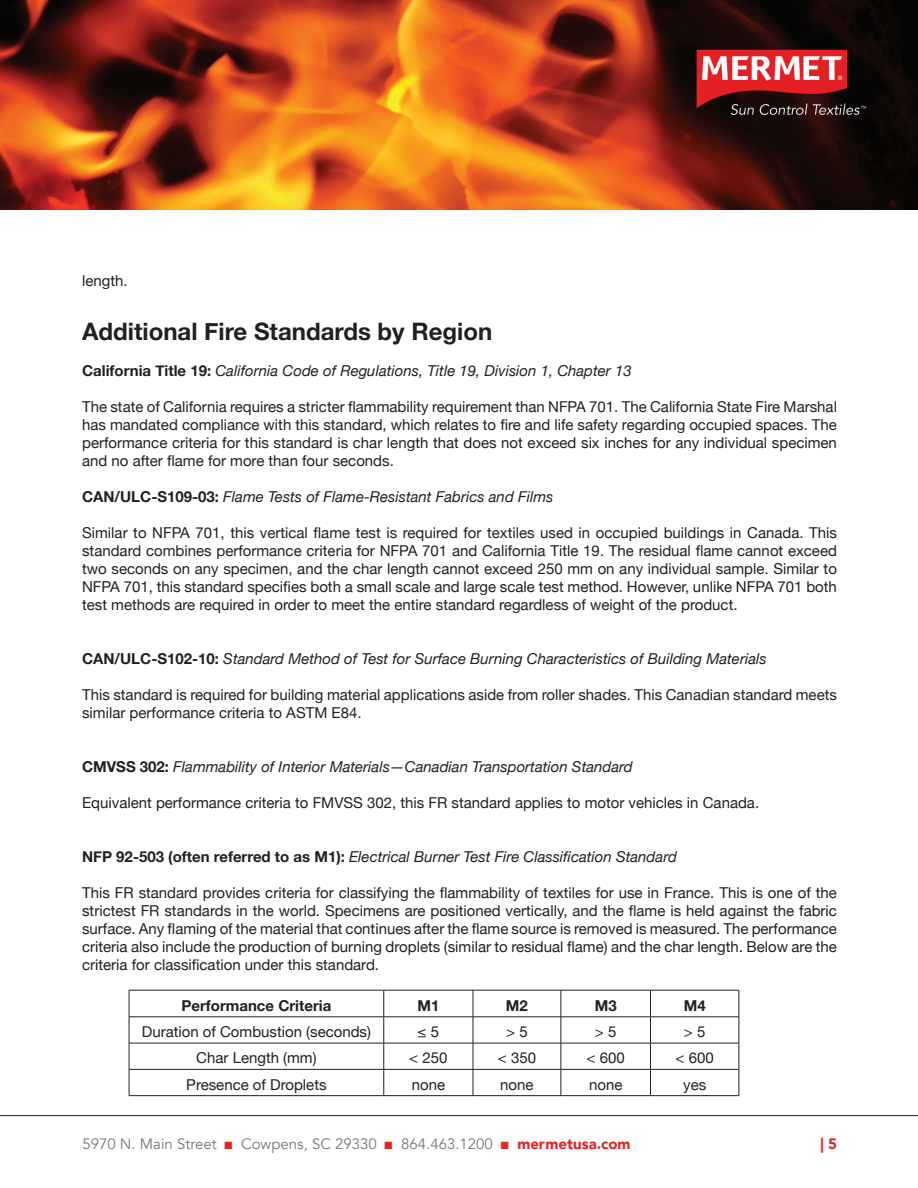
<style>
.page{position:relative;width:918px;height:1188px;background:#fff}
.page>*{position:absolute;margin:0;border:0;box-sizing:border-box;transform-origin:0 0}
.t1{font:700 24px "Helvetica Neue";color:#231f20}
.t2{font:15px/18px "Helvetica Neue";color:#231f20;text-align:justify}
.t3{font:italic 15px "Helvetica Neue";color:#231f20}
.t4{font:15px "Avenir";color:#767779}
.t5{font:700 15px "Helvetica Neue";color:#231f20}
.t6{font:900 15px "Avenir";color:#e22725}
.s1{font-weight:700;font-style:normal}
.s2{color:#e22725}
.s3{font-weight:900;color:#e22725}
</style>
<div class="page">
<hr style="left:0;top:1115px;width:918px;height:1px;background:#231f20">
<img style="left:0;top:0;width:918px;height:210px">
<hr style="left:129px;top:990px;width:255px;height:1px;background:#231f20">
<hr style="left:384px;top:990px;width:89px;height:1px;background:#231f20">
<hr style="left:473px;top:990px;width:88px;height:1px;background:#231f20">
<hr style="left:561px;top:990px;width:90px;height:1px;background:#231f20">
<hr style="left:651px;top:990px;width:88px;height:1px;background:#231f20">
<hr style="left:129px;top:1017px;width:255px;height:1px;background:#231f20">
<hr style="left:384px;top:1017px;width:89px;height:1px;background:#231f20">
<hr style="left:473px;top:1017px;width:88px;height:1px;background:#231f20">
<hr style="left:561px;top:1017px;width:90px;height:1px;background:#231f20">
<hr style="left:651px;top:1017px;width:88px;height:1px;background:#231f20">
<hr style="left:129px;top:1043px;width:255px;height:1px;background:#231f20">
<hr style="left:384px;top:1043px;width:89px;height:1px;background:#231f20">
<hr style="left:473px;top:1043px;width:88px;height:1px;background:#231f20">
<hr style="left:561px;top:1043px;width:90px;height:1px;background:#231f20">
<hr style="left:651px;top:1043px;width:88px;height:1px;background:#231f20">
<hr style="left:129px;top:1069px;width:255px;height:1px;background:#231f20">
<svg style="left:129px;top:990px;width:1px;height:105px"></svg>
<hr style="left:384px;top:1069px;width:89px;height:1px;background:#231f20">
<svg style="left:384px;top:990px;width:1px;height:105px"></svg>
<hr style="left:473px;top:1069px;width:88px;height:1px;background:#231f20">
<svg style="left:473px;top:990px;width:1px;height:105px"></svg>
<hr style="left:561px;top:1069px;width:90px;height:1px;background:#231f20">
<svg style="left:561px;top:990px;width:1px;height:105px"></svg>
<hr style="left:651px;top:1069px;width:88px;height:1px;background:#231f20">
<svg style="left:650px;top:990px;width:1px;height:105px"></svg>
<svg style="left:739px;top:990px;width:1px;height:105px"></svg>
<hr style="left:129px;top:1095px;width:255px;height:1px;background:#231f20">
<hr style="left:384px;top:1095px;width:89px;height:1px;background:#231f20">
<hr style="left:473px;top:1095px;width:88px;height:1px;background:#231f20">
<hr style="left:561px;top:1095px;width:90px;height:1px;background:#231f20">
<hr style="left:651px;top:1095px;width:88px;height:1px;background:#231f20">
<p class="t2" style="left:82px;top:273px;width:47px">length.</p>
<h1 class="t1" style="left:82px;top:313px;width:412px">Additional Fire Standards by Region</h1>
<p class="t3" style="left:82px;top:360px;width:551px"><span class="s1">California Title 19:</span> California Code of Regulations, Title 19, Division 1, Chapter 13</p>
<p class="t2" style="left:82px;top:399px;width:756px">The state of California requires a stricter flammability requirement than NFPA 701. The California State Fire Marshal has mandated compliance with this standard, which relates to fire and life safety regarding occupied spaces. The performance criteria for this standard is char length that does not exceed six inches for any individual specimen and no after flame for more than four seconds.</p>
<p class="t3" style="left:82px;top:486px;width:473px"><span class="s1">CAN/ULC-S109-03:</span> Flame Tests of Flame-Resistant Fabrics and Films</p>
<p class="t2" style="left:82px;top:525px;width:756px">Similar to NFPA 701, this vertical flame test is required for textiles used in occupied buildings in Canada. This standard combines performance criteria for NFPA 701 and California Title 19. The residual flame cannot exceed two seconds on any specimen, and the char length cannot exceed 250 mm on any individual sample. Similar to NFPA 701, this standard specifies both a small scale and large scale test method. However, unlike NFPA 701 both test methods are required in order to meet the entire standard regardless of weight of the product.</p>
<p class="t3" style="left:82px;top:648px;width:686px"><span class="s1">CAN/ULC-S102-10:</span> Standard Method of Test for Surface Burning Characteristics of Building Materials</p>
<p class="t2" style="left:82px;top:687px;width:756px">This standard is required for building material applications aside from roller shades. This Canadian standard meets similar performance criteria to ASTM E84.</p>
<p class="t3" style="left:82px;top:756px;width:552px"><span class="s1">CMVSS 302:</span> Flammability of Interior Materials—Canadian Transportation Standard</p>
<p class="t2" style="left:82px;top:795px;width:679px">Equivalent performance criteria to FMVSS 302, this FR standard applies to motor vehicles in Canada.</p>
<p class="t3" style="left:82px;top:846px;width:596px"><span class="s1">NFP 92-503 (often referred to as M1):</span> Electrical Burner Test Fire Classification Standard</p>
<p class="t2" style="left:82px;top:885px;width:756px">This FR standard provides criteria for classifying the flammability of textiles for use in France. This is one of the strictest FR standards in the world. Specimens are positioned vertically, and the flame is held against the fabric surface. Any flaming of the material that continues after the flame source is removed is measured. The performance criteria also include the production of burning droplets (similar to residual flame) and the char length. Below are the criteria for classification under this standard.</p>
<p class="t5" style="left:181px;top:994px;width:151px">Performance Criteria</p>
<p class="t5" style="left:417px;top:994px;width:23px">M1</p>
<p class="t5" style="left:506px;top:994px;width:23px">M2</p>
<p class="t5" style="left:595px;top:994px;width:23px">M3</p>
<p class="t5" style="left:684px;top:994px;width:23px">M4</p>
<p class="t2" style="left:142px;top:1024px;width:231px">Duration of Combustion (seconds)</p>
<p class="t2" style="left:418px;top:1024px;width:23px">≤ 5</p>
<p class="t2" style="left:506px;top:1024px;width:23px">&gt; 5</p>
<p class="t2" style="left:595px;top:1024px;width:23px">&gt; 5</p>
<p class="t2" style="left:684px;top:1024px;width:23px">&gt; 5</p>
<p class="t2" style="left:196px;top:1050px;width:122px">Char Length (mm)</p>
<p class="t2" style="left:409px;top:1050px;width:40px">&lt; 250</p>
<p class="t2" style="left:498px;top:1050px;width:40px">&lt; 350</p>
<p class="t2" style="left:587px;top:1050px;width:40px">&lt; 600</p>
<p class="t2" style="left:676px;top:1050px;width:40px">&lt; 600</p>
<p class="t2" style="left:186px;top:1076px;width:142px">Presence of Droplets</p>
<p class="t2" style="left:412px;top:1076px;width:35px">none</p>
<p class="t2" style="left:500px;top:1076px;width:35px">none</p>
<p class="t2" style="left:589px;top:1076px;width:35px">none</p>
<p class="t2" style="left:683px;top:1076px;width:25px">yes</p>
<p class="t4" style="left:82px;top:1135px;width:550px">5970 N. Main Street <span class="s2">■</span> Cowpens, SC 29330 <span class="s2">■</span> 864.463.1200 <span class="s2">■</span> <span class="s3">mermetusa.com</span></p>
<p class="t6" style="left:821px;top:1131px;width:18px">| 5</p>
</div>
